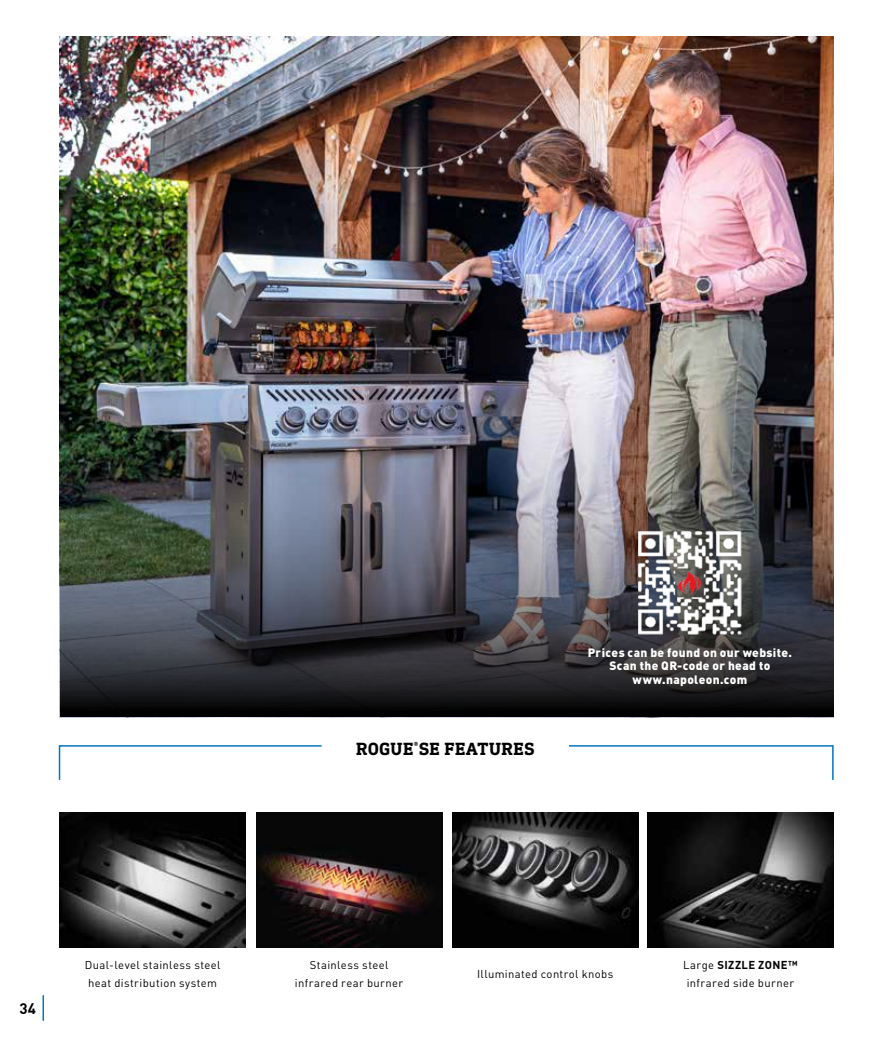
<style>
.page{position:relative;width:893px;height:1042px;background:#fff}
.page>*{position:absolute;margin:0;border:0;box-sizing:border-box;transform-origin:0 0}
.t1{font:700 18px "DIN Next Slab Pro";letter-spacing:.02em;color:#000}
.t2{font:700 15px "DINOT";color:#000}
.t3{font:900 12px/13.5px "DINOT";letter-spacing:.03em;color:#fff;text-align:center}
.t4{font:11.25px/18px "DINOT";letter-spacing:.035em;color:#000;text-align:center}
.s1{font-weight:700}
</style>
<div class="page">
<svg style="left:43px;top:995px;width:1px;height:25px"></svg>
<img style="left:647px;top:812px;width:186px;height:136px">
<img style="left:60px;top:36px;width:773px;height:681px">
<img style="left:60px;top:812px;width:186px;height:136px">
<img style="left:452px;top:812px;width:186px;height:136px">
<img style="left:256px;top:812px;width:186px;height:136px">
<svg style="left:58px;top:745px;width:264px;height:35px"></svg>
<svg style="left:569px;top:745px;width:265px;height:35px"></svg>
<img style="left:638px;top:531px;width:103px;height:104px">
<h1 class="t1" style="left:356px;top:738px;width:180px">ROGUE<sup>®</sup>SE FEATURES</h1>
<p class="t3" style="left:588px;top:645px;width:206px">Prices can be found on our website.<br>Scan the QR-code or head to www.napoleon.com</p>
<h2 class="t2" style="left:19px;top:996px;width:18px">34</h2>
<p class="t4" style="left:85px;top:955px;width:137px;text-align:left">Dual-level stainless steel heat distribution system</p>
<p class="t4" style="left:683px;top:955px;width:116px">Large <span class="s1">SIZZLE ZONE™ </span>infrared side burner</p>
<p class="t4" style="left:295px;top:955px;width:110px">Stainless steel infrared rear burner</p>
<p class="t4" style="left:477px;top:964px;width:138px">Illuminated control knobs</p>
</div>
